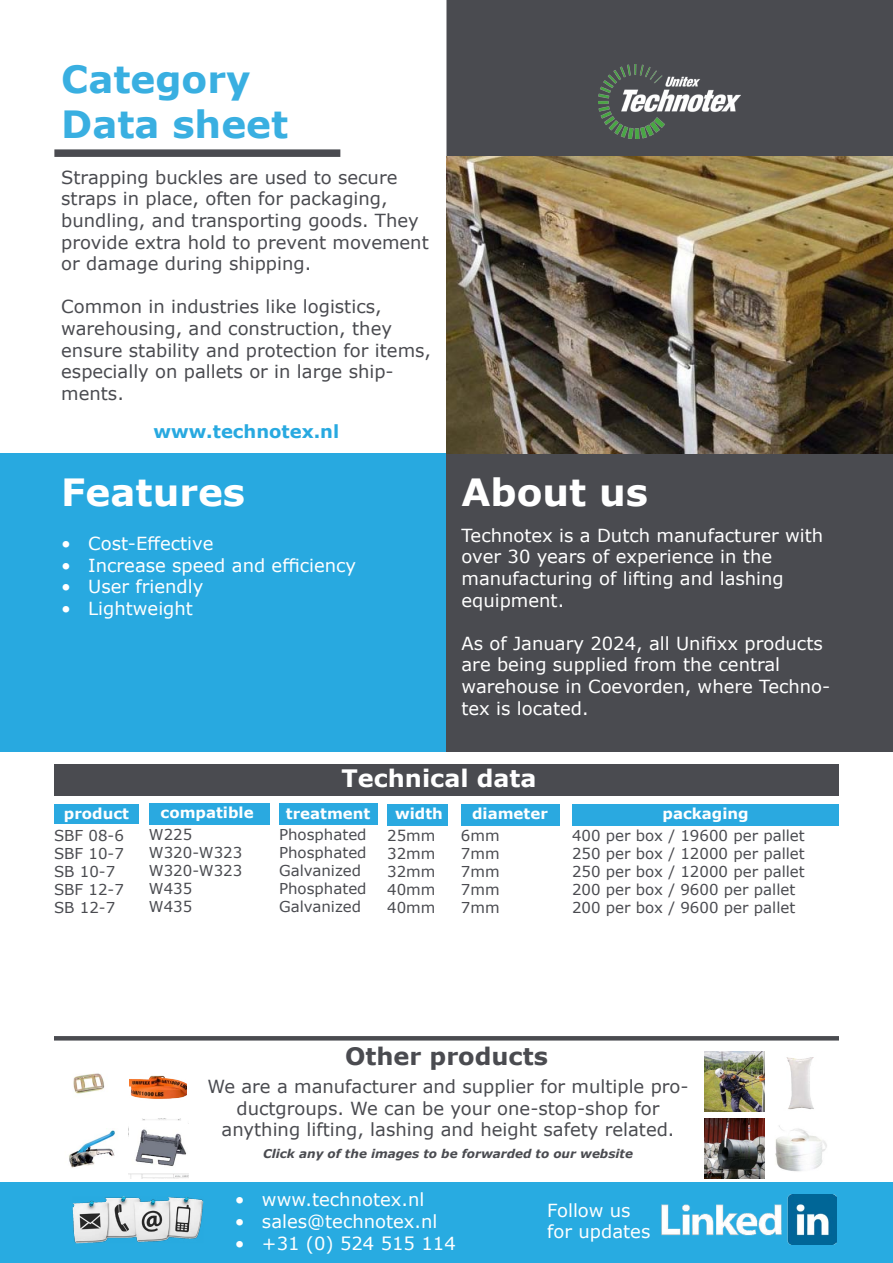
<style>
.page{position:relative;width:893px;height:1263px;background:#fff}
.page>*{position:absolute;margin:0;border:0;box-sizing:border-box;transform-origin:0 0}
.t1{font:700 37.5px/45px "Verdana";color:#39afe1}
.t2{font:700 37.5px "Verdana";color:#fff}
.t3{font:700 24px "Verdana";color:#fff}
.t4{font:700 24px "Verdana";color:#4a4b50}
.t5{font:18px/21.6px "Verdana";color:#4a4b50}
.t6{font:18px/21.6px "Verdana";color:#fff}
.t7{font:700 18px "Verdana";color:#28a9e0}
.t8{font:15px/18px "Verdana";color:#4a4b50}
.t9{font:700 15px "Verdana";color:#fff}
.t10{font:italic 700 12px "Verdana";color:#4a4b50}
</style>
<div class="page">
<div style="left:447px;top:1px;width:446px;height:155px;background:#4a4b50"></div>
<img style="left:599px;top:64px;width:142px;height:74px">
<div style="left:446px;top:0;width:447px;height:157px;border:2px solid #4a4b50"></div>
<div style="left:0;top:453px;width:446px;height:299px;background:#28a9e0"></div>
<div style="left:446px;top:453px;width:447px;height:299px;background:#4a4b50"></div>
<div style="left:0;top:1182px;width:893px;height:81px;background:#28abe1"></div>
<img style="left:661px;top:1194px;width:175px;height:50px">
<div style="left:54px;top:764px;width:785px;height:32px;background:#4a4b50"></div>
<div style="left:54px;top:804px;width:85px;height:19px;background:#2aa9e0"></div>
<div style="left:279px;top:803px;width:98px;height:22px;background:#2aa9e0"></div>
<div style="left:149px;top:803px;width:120px;height:22px;background:#2aa9e0"></div>
<img style="left:73px;top:1073px;width:32px;height:21px">
<img style="left:69px;top:1130px;width:46px;height:38px">
<img style="left:130px;top:1075px;width:57px;height:24px">
<img style="left:786px;top:1057px;width:28px;height:53px">
<img style="left:775px;top:1125px;width:52px;height:47px">
<hr style="left:54px;top:1036px;width:785px;height:4px;background:#4a4b50">
<div style="left:54px;top:149px;width:286px;height:8px;background:#4a4b50"></div>
<img style="left:72px;top:1196px;width:132px;height:48px">
<img style="left:128px;top:1119px;width:60px;height:60px">
<img style="left:704px;top:1051px;width:60px;height:60px">
<img style="left:704px;top:1119px;width:60px;height:60px">
<div style="left:387px;top:804px;width:61px;height:22px;background:#2aa9e0"></div>
<div style="left:572px;top:804px;width:267px;height:22px;background:#2aa9e0"></div>
<div style="left:461px;top:804px;width:98px;height:22px;background:#2aa9e0"></div>
<img style="left:446px;top:157px;width:447px;height:296px">
<h1 class="t1" style="left:61px;top:56px;width:228px">Category<br>Data sheet</h1>
<p class="t5" style="left:61px;top:166px;width:369px">Strapping buckles are used to secure straps in place, often for packaging, bundling, and transporting goods. They provide extra hold to prevent movement or damage during shipping.</p>
<p class="t5" style="left:61px;top:296px;width:371px">Common in industries like logistics, warehousing, and construction, they ensure stability and protection for items, especially on pallets or in large ship&shy;ments.</p>
<p class="t7" style="left:153px;top:419px;width:187px">www.technotex.nl</p>
<h1 class="t2" style="left:61px;top:465px;width:185px">Features</h1>
<h1 class="t2" style="left:461px;top:465px;width:188px">About us</h1>
<p class="t6" style="left:61px;top:532px;width:154px">• Cost-Effective</p>
<p class="t6" style="left:61px;top:554px;width:297px">• Increase speed and efficiency</p>
<p class="t6" style="left:61px;top:576px;width:144px">• User friendly</p>
<p class="t6" style="left:61px;top:597px;width:133px">• Lightweight</p>
<p class="t6" style="left:461px;top:524px;width:363px">Technotex is a Dutch manufacturer with over 30 years of experience in the manufacturing of lifting and lashing equipment.</p>
<p class="t6" style="left:461px;top:632px;width:370px">As of January 2024, all Unifixx products are being supplied from the central warehouse in Coevorden, where Techno&shy;tex is located.</p>
<h2 class="t3" style="left:341px;top:761px;width:197px">Technical data</h2>
<p class="t9" style="left:64px;top:803px;width:67px">product</p>
<p class="t9" style="left:161px;top:802px;width:95px">compatible</p>
<p class="t9" style="left:286px;top:803px;width:86px">treatment</p>
<p class="t8" style="left:54px;top:826px;width:71px">SBF 08-6<br>SBF 10-7<br>SB 10-7<br>SBF 12-7<br>SB 12-7</p>
<p class="t8" style="left:149px;top:825px;width:95px">W225<br>W320-W323<br>W320-W323<br>W435<br>W435</p>
<p class="t8" style="left:279px;top:826px;width:89px">Phosphated<br>Phosphated<br>Galvanized<br>Phosphated<br>Galvanized</p>
<p class="t9" style="left:395px;top:803px;width:49px">width</p>
<p class="t8" style="left:387px;top:826px;width:50px;text-align:justify">25mm 32mm 32mm 40mm 40mm</p>
<p class="t9" style="left:472px;top:803px;width:77px">diameter</p>
<p class="t8" style="left:461px;top:826px;width:40px;text-align:justify">6mm 7mm 7mm 7mm 7mm</p>
<p class="t9" style="left:662px;top:803px;width:88px">packaging</p>
<p class="t8" style="left:572px;top:826px;width:234px">400 per box / 19600 per pallet<br>250 per box / 12000 per pallet<br>250 per box / 12000 per pallet<br>200 per box / 9600 per pallet<br>200 per box / 9600 per pallet</p>
<h2 class="t4" style="left:345px;top:1039px;width:204px">Other products</h2>
<p class="t5" style="left:207px;top:1075px;width:483px;text-align:center">We are a manufacturer and supplier for multiple pro&shy;ductgroups. We can be your one-stop-shop for anything lifting, lashing and height safety related.</p>
<p class="t10" style="left:263px;top:1145px;width:371px">Click any of the images to be forwarded to our website</p>
<p class="t6" style="left:235px;top:1189px;width:191px">• www.technotex.nl</p>
<p class="t6" style="left:235px;top:1210px;width:204px">• sales@technotex.nl</p>
<p class="t6" style="left:235px;top:1232px;width:222px">• +31 (0) 524 515 114</p>
<p class="t6" style="left:547px;top:1199px;width:105px">Follow us for updates</p>
</div>
